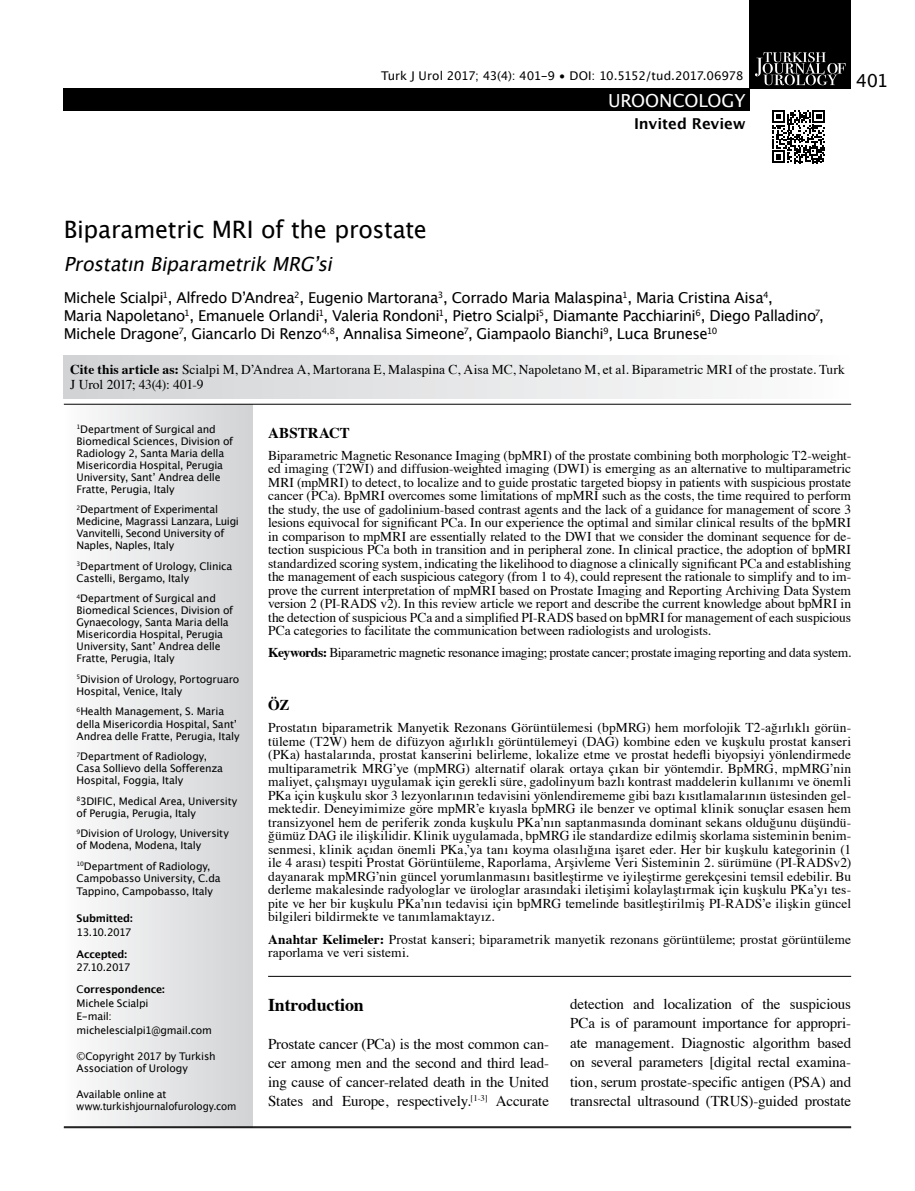
<style>
.page{position:relative;width:915px;height:1191px;background:#fff}
.page>*{position:absolute;margin:0;border:0;box-sizing:border-box;transform-origin:0 0}
.t1{font:24px "Lucida Grande";letter-spacing:-.01em;color:#000}
.t2{font:italic 19.5px "Lucida Grande";color:#000}
.t3{font:700 18px "Times";letter-spacing:-.01em;color:#000}
.t4{font:18px "Lucida Grande";letter-spacing:-.005em;color:#fff}
.t5{font:18px "Lucida Grande";color:#000}
.t6{font:15px/19.5px "Times";letter-spacing:-.01em;color:#000;text-align:justify}
.t7{font:15px/18px "Lucida Grande";letter-spacing:-.03em;color:#000}
.t8{font:700 15px "Lucida Grande";letter-spacing:-.01em;color:#000}
.t9{font:700 15px "Times";letter-spacing:.005em;color:#000}
.t10{font:13.5px/13.5px "Times";color:#000;text-align:justify}
.t11{font:13.5px "Times";letter-spacing:-.025em;color:#000}
.t12{font:12px "Lucida Grande";letter-spacing:-.025em;color:#000}
.t13{font:10.5px/12px "Lucida Grande";letter-spacing:-.015em;color:#000}
.t14{font:700 10.5px/22px "Lucida Grande";letter-spacing:-.02em;color:#000}
.s1{font-weight:700}
.s2{font-weight:400}
</style>
<div class="page">
<div style="left:749px;top:0;width:101px;height:89px;background:#000"></div>
<div style="left:64px;top:88px;width:685px;height:23px;background:#000"></div>
<svg style="left:755px;top:52px;width:90px;height:33px"></svg>
<svg style="left:772px;top:110px;width:53px;height:53px"></svg>
<div style="left:64px;top:404px;width:189px;height:723px;background:linear-gradient(to right,#fcfcfc,#d1d2d4)"></div>
<hr style="left:64px;top:404px;width:786px;height:1px;background:#000">
<hr style="left:64px;top:1127px;width:786px;height:1px;background:#000">
<hr style="left:64px;top:1126px;width:786px;height:1px;background:#000">
<div style="left:64px;top:355px;width:786px;height:43px;background:linear-gradient(to right,#d1d2d4,#fcfcfc)"></div>
<hr style="left:268px;top:976px;width:582px;height:1px;background:#000">
<p class="t12" style="left:381px;top:69px;width:364px">Turk J Urol 2017; 43(4): 401-9 • DOI: 10.5152/tud.2017.06978</p>
<h3 class="t4" style="left:608px;top:90px;width:139px">UROONCOLOGY</h3>
<p class="t8" style="left:634px;top:112px;width:113px">Invited Review</p>
<h3 class="t5" style="left:855px;top:70px;width:34px">401</h3>
<h1 class="t1" style="left:64px;top:216px;width:364px">Biparametric MRI of the prostate</h1>
<h2 class="t2" style="left:64px;top:253px;width:276px">ProstatınBiparametrikMRG’si</h2>
<p class="t7" style="left:64px;top:289px;width:761px">Michele Scialpi<sup>1</sup>, Alfredo D’Andrea<sup>2</sup>, Eugenio Martorana<sup>3</sup>, Corrado Maria Malaspina<sup>1</sup>, Maria Cristina Aisa<sup>4</sup>,<br>Maria Napoletano<sup>1</sup>, Emanuele Orlandi<sup>1</sup>, Valeria Rondoni<sup>1</sup>, Pietro Scialpi<sup>5</sup>, Diamante Pacchiarini<sup>6</sup>, Diego Palladino<sup>7</sup>,<br>Michele Dragone<sup>7</sup>, Giancarlo Di Renzo<sup>4,8</sup>, Annalisa Simeone<sup>7</sup>, Giampaolo Bianchi<sup>9</sup>, Luca Brunese<sup>10</sup></p>
<p class="t10" style="left:70px;top:361px;width:775px;line-height:15px"><span class="s1">Cite this article as:</span> Scialpi M, D’Andrea A, Martorana E, Malaspina C, Aisa MC, Napoletano M, et al. Biparametric MRI of the prostate. Turk<br>J Urol 2017; 43(4): 401-9</p>
<p class="t13" style="left:77px;top:423px;width:158px"><sup>1</sup>Department of Surgical and<br>Biomedical Sciences, Division of<br>Radiology 2, Santa Maria della<br>Misericordia Hospital, Perugia<br>University, Sant’ Andrea delle<br>Fratte, Perugia, Italy</p>
<p class="t13" style="left:77px;top:504px;width:164px"><sup>2</sup>Department of Experimental<br>Medicine, Magrassi Lanzara, Luigi<br>Vanvitelli, Second University of<br>Naples, Naples, Italy</p>
<p class="t13" style="left:77px;top:560px;width:157px"><sup>3</sup>Department of Urology, Clinica<br>Castelli, Bergamo, Italy</p>
<p class="t13" style="left:77px;top:593px;width:158px"><sup>4</sup>Department of Surgical and<br>Biomedical Sciences, Division of<br>Gynaecology, Santa Maria della<br>Misericordia Hospital, Perugia<br>University, Sant’ Andrea delle<br>Fratte, Perugia, Italy</p>
<p class="t13" style="left:77px;top:673px;width:164px"><sup>5</sup>Division of Urology, Portogruaro<br>Hospital, Venice, Italy</p>
<p class="t13" style="left:77px;top:706px;width:164px"><sup>6</sup>Health Management, S. Maria della Misericordia Hospital, Sant’<br>Andrea delle Fratte, Perugia, Italy</p>
<p class="t13" style="left:77px;top:750px;width:148px"><sup>7</sup>Department of Radiology,<br>Casa Sollievo della Sofferenza<br>Hospital, Foggia, Italy</p>
<p class="t13" style="left:77px;top:795px;width:162px"><sup>8</sup>3DIFIC, Medical Area, University of Perugia, Perugia, Italy</p>
<p class="t13" style="left:77px;top:827px;width:154px"><sup>9</sup>Division of Urology, University of Modena, Modena, Italy</p>
<p class="t13" style="left:77px;top:860px;width:145px"><sup>10</sup>Department of Radiology,<br>Campobasso University, C.da</p>
<p class="t13" style="left:77px;top:885px;width:138px">Tappino, Campobasso, Italy</p>
<p class="t14" style="left:77px;top:907px;width:57px">Submitted:</p>
<p class="t13" style="left:77px;top:926px;width:56px">13.10.2017</p>
<p class="t14" style="left:77px;top:942px;width:52px">Accepted:</p>
<p class="t14" style="left:77px;top:956px;width:90px"><span class="s2">27.10.2017<br>C</span>orrespondence:</p>
<p class="t13" style="left:77px;top:996px;width:137px;line-height:13.5px">Michele Scialpi<br>E-mail: michelescialpi1@gmail.com</p>
<p class="t13" style="left:77px;top:1049px;width:140px;line-height:12.6px">©Copyright 2017 by Turkish<br>Association of Urology</p>
<p class="t13" style="left:77px;top:1087px;width:161px;line-height:12.6px">Available online at www.turkishjournalofurology.com</p>
<p class="t9" style="left:268px;top:418px;width:83px">ABSTRACT</p>
<p class="t10" style="left:268px;top:447px;width:584px">Biparametric Magnetic Resonance Imaging (bpMRI) of the prostate combining both morphologic T2-weight&shy;ed imaging (T2WI) and diffusion-weighted imaging (DWI) is emerging as an alternative to multiparametric MRI (mpMRI) to detect, to localize and to guide prostatic targeted biopsy in patients with suspicious prostate cancer (PCa). BpMRI overcomes some limitations of mpMRI such as the costs, the time required to perform the study, the use of gadolinium-based contrast agents and the lack of a guidance for management of score 3 lesions equivocal for significant PCa. In our experience the optimal and similar clinical results of the bpMRI in comparison to mpMRI are essentially related to the DWI that we consider the dominant sequence for de&shy;tection suspicious PCa both in transition and in peripheral zone. In clinical practice, the adoption of bpMRI standardized scoring system, indicating the likelihood to diagnose a clinically significant PCa and establishing the management of each suspicious category (from 1 to 4), could represent the rationale to simplify and to im&shy;prove the current interpretation of mpMRI based on Prostate Imaging and Reporting Archiving Data System version 2 (PI-RADS v2). In this review article we report and describe the current knowledge about bpMRI in the detection of suspicious PCa and a simplified PI-RADS based on bpMRI for management of each suspicious PCa categories to facilitate the communication between radiologists and urologists.</p>
<p class="t11" style="left:268px;top:640px;width:584px"><span class="s1">Keywords:</span> Biparametric magnetic resonance imaging; prostate cancer; prostate imaging reporting and data system.</p>
<p class="t9" style="left:268px;top:691px;width:23px">ÖZ</p>
<p class="t10" style="left:268px;top:720px;width:584px">Prostatın biparametrik Manyetik Rezonans Görüntülemesi (bpMRG) hem morfolojik T2-ağırlıklı görün&shy;tüleme (T2W) hem de difüzyon ağırlıklı görüntülemeyi (DAG) kombine eden ve kuşkulu prostat kanseri (PKa) hastalarında, prostat kanserini belirleme, lokalize etme ve prostat hedefli biyopsiyi yönlendirmede multiparametrik MRG’ye (mpMRG) alternatif olarak ortaya çıkan bir yöntemdir. BpMRG, mpMRG’nin maliyet, çalışmayı uygulamak için gerekli süre, gadolinyum bazlı kontrast maddelerin kullanımı ve önemli PKa için kuşkulu skor 3 lezyonlarının tedavisini yönlendirememe gibi bazı kısıtlamalarının üstesinden gel&shy;mektedir. Deneyimimize göre mpMR’e kıyasla bpMRG ile benzer ve optimal klinik sonuçlar esasen hem transizyonel hem de periferik zonda kuşkulu PKa’nın saptanmasında dominant sekans olduğunu düşündü&shy;ğümüz DAG ile ilişkilidir. Klinik uygulamada, bpMRG ile standardize edilmiş skorlama sisteminin benim&shy;senmesi, klinik açıdan önemli PKa,’ya tanı koyma olasılığına işaret eder. Her bir kuşkulu kategorinin (1 ile 4 arası) tespiti Prostat Görüntüleme, Raporlama, Arşivleme Veri Sisteminin 2. sürümüne (PI-RADSv2) dayanarak mpMRG’nin güncel yorumlanmasını basitleştirme ve iyileştirme gerekçesini temsil edebilir. Bu derleme makalesinde radyologlar ve ürologlar arasındaki iletişimi kolaylaştırmak için kuşkulu PKa’yı tes&shy;pite ve her bir kuşkulu PKa’nın tedavisi için bpMRG temelinde basitleştirilmiş PI-RADS’e ilişkin güncel bilgileri bildirmekte ve tanımlamaktayız.</p>
<p class="t10" style="left:268px;top:931px;width:584px"><span class="s1">Anahtar Kelimeler:</span> Prostat kanseri; biparametrik manyetik rezonans görüntüleme; prostat görüntüleme raporlama ve veri sistemi.</p>
<h3 class="t3" style="left:268px;top:987px;width:97px">Introduction</h3>
<p class="t6" style="left:268px;top:1033px;width:282px;line-height:19px">Prostate cancer (PCa) is the most common can&shy;cer among men and the second and third lead&shy;ing cause of cancer-related death in the United States and Europe, respectively.<sup>[1-3]</sup> Accurate</p>
<p class="t6" style="left:570px;top:992px;width:282px">detection and localization of the suspicious PCa is of paramount importance for appropri&shy;ate management. Diagnostic algorithm based on several parameters [digital rectal examina&shy;tion, serum prostate-specific antigen (PSA) and transrectal ultrasound (TRUS)-guided prostate</p>
</div>
